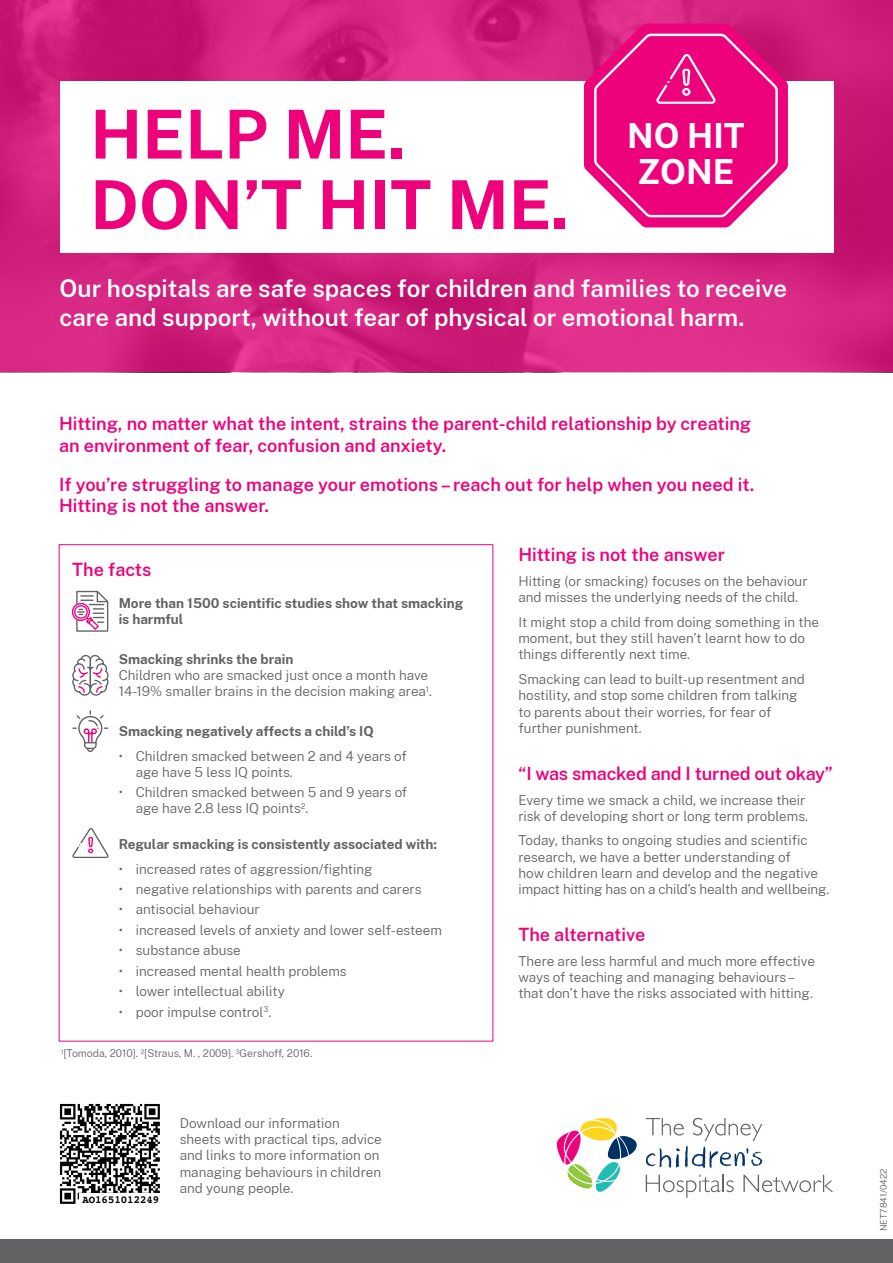
<style>
.page{position:relative;width:893px;height:1263px;background:#fff}
.page>*{position:absolute;margin:0;border:0;box-sizing:border-box;transform-origin:0 0}
.t1{font:700 67.5px "Public Sans";color:#ed027c}
.t2{font:700 34.05px "Public Sans";color:#fff}
.t3{font:600 24px/28.8px "Public Sans";color:#fff}
.t4{font:600 18px/21.6px "Public Sans";color:#ed027c}
.t5{font:300 13.5px/16.2px "Public Sans";color:#636366}
.t6{font:700 13.5px/16.2px "Public Sans";color:#636366}
.t7{font:700 10.65px "Courier";color:#040503}
.t8{font:300 10.5px "Public Sans";color:#636366}
.t9{font:300 9px "Public Sans";color:#636366}
</style>
<div class="page">
<svg style="left:0;top:0;width:893px;height:372px;background:#d1227e"></svg>
<div style="left:0;top:1239px;width:893px;height:24px;background:#636366"></div>
<svg style="left:72px;top:710px;width:37px;height:42px"></svg>
<svg style="left:71px;top:590px;width:38px;height:42px"></svg>
<svg style="left:72px;top:654px;width:37px;height:42px"></svg>
<svg style="left:72px;top:828px;width:37px;height:30px"></svg>
<svg style="left:60px;top:1104px;width:100px;height:100px"></svg>
<div style="left:79px;top:1193px;width:82px;height:11px;background:#fff"></div>
<svg style="left:557px;top:1118px;width:80px;height:74px"></svg>
<svg style="left:646px;top:1175px;width:88px;height:23px"></svg>
<svg style="left:743px;top:1175px;width:90px;height:17px"></svg>
<svg style="left:646px;top:1118px;width:116px;height:51px"></svg>
<div style="left:60px;top:81px;width:773px;height:171px;background:#fff"></div>
<svg style="left:584px;top:24px;width:204px;height:203px;background:#ec258c"></svg>
<h1 class="t1" style="left:90px;top:84px;width:317px">HELP ME.</h1>
<h1 class="t1" style="left:90px;top:155px;width:480px">DON’T HIT ME.</h1>
<h2 class="t2" style="left:627px;top:111px;width:119px">NO HIT</h2>
<h2 class="t2" style="left:637px;top:146px;width:98px">ZONE</h2>
<h3 class="t3" style="left:60px;top:272px;width:729px">Our hospitals are safe spaces for children and families to receive care and support, without fear of physical or emotional harm.</h3>
<h3 class="t4" style="left:59px;top:412px;width:694px">Hitting, no matter what the intent, strains the parent-child relationship by creating an environment of fear, confusion and anxiety.</h3>
<h3 class="t4" style="left:59px;top:472px;width:696px">If you’re struggling to manage your emotions – reach out for help when you need it.<br>Hitting is not the answer.</h3>
<h3 class="t4" style="left:72px;top:557px;width:81px">The facts</h3>
<p class="t6" style="left:119px;top:594px;width:346px">More than 1500 scientific studies show that smacking is harmful</p>
<p class="t6" style="left:119px;top:650px;width:176px">Smacking shrinks the brain</p>
<p class="t5" style="left:119px;top:666px;width:315px">Children who are smacked just once a month have<br>14-19% smaller brains in the decision making area<sup>1</sup>.</p>
<p class="t6" style="left:119px;top:722px;width:257px">Smacking negatively affects a child’s IQ</p>
<p class="t5" style="left:136px;top:747px;width:273px;text-indent:-17px">• Children smacked between 2 and 4 years of age have 5 less IQ points.</p>
<p class="t5" style="left:136px;top:784px;width:273px;text-indent:-17px">• Children smacked between 5 and 9 years of age have 2.8 less IQ points<sup>2</sup>.</p>
<p class="t6" style="left:119px;top:835px;width:320px">Regular smacking is consistently associated with:</p>
<p class="t5" style="left:119px;top:860px;width:255px">• increased rates of aggression/fighting</p>
<p class="t5" style="left:119px;top:880px;width:304px">• negative relationships with parents and carers</p>
<p class="t5" style="left:119px;top:901px;width:143px">• antisocial behaviour</p>
<p class="t5" style="left:119px;top:921px;width:325px">• increased levels of anxiety and lower self-esteem</p>
<p class="t5" style="left:119px;top:942px;width:124px">• substance abuse</p>
<p class="t5" style="left:119px;top:962px;width:230px">• increased mental health problems</p>
<p class="t5" style="left:119px;top:983px;width:168px">• lower intellectual ability</p>
<p class="t5" style="left:119px;top:1003px;width:154px">• poor impulse control<sup>3</sup>.</p>
<p class="t8" style="left:61px;top:1046px;width:253px"><sup>1</sup>[Tomoda, 2010]. <sup>2</sup>[Straus, M. , 2009]. <sup>3</sup>Gershoff, 2016.</p>
<p class="t7" style="left:82px;top:1191px;width:79px">AO1651012249</p>
<p class="t5" style="left:180px;top:1114px;width:204px">Download our information sheets with practical tips, advice and links to more information on managing behaviours in children and young people.</p>
<h3 class="t4" style="left:518px;top:543px;width:208px">Hitting is not the answer</h3>
<p class="t5" style="left:518px;top:572px;width:291px">Hitting (or smacking) focuses on the behaviour and misses the underlying needs of the child.</p>
<p class="t5" style="left:518px;top:613px;width:302px">It might stop a child from doing something in the moment, but they still haven’t learnt how to do things differently next time.</p>
<p class="t5" style="left:518px;top:670px;width:288px">Smacking can lead to built-up resentment and hostility, and stop some children from talking to parents about their worries, for fear of further punishment.</p>
<h3 class="t4" style="left:518px;top:761px;width:316px">“I was smacked and I turned out okay”</h3>
<p class="t5" style="left:518px;top:791px;width:291px">Every time we smack a child, we increase their risk of developing short or long term problems.</p>
<p class="t5" style="left:518px;top:832px;width:312px">Today, thanks to ongoing studies and scientific research, we have a better understanding of<br>how children learn and develop and the negative impact hitting has on a child’s health and wellbeing.</p>
<h3 class="t4" style="left:518px;top:923px;width:128px">The alternative</h3>
<p class="t5" style="left:518px;top:952px;width:298px">There are less harmful and much more effective ways of teaching and managing behaviours – that don’t have the risks associated with hitting.</p>
<p class="t9" style="left:877px;top:1231px;width:64px;rotate:-90deg">NET7841/0422</p>
</div>
